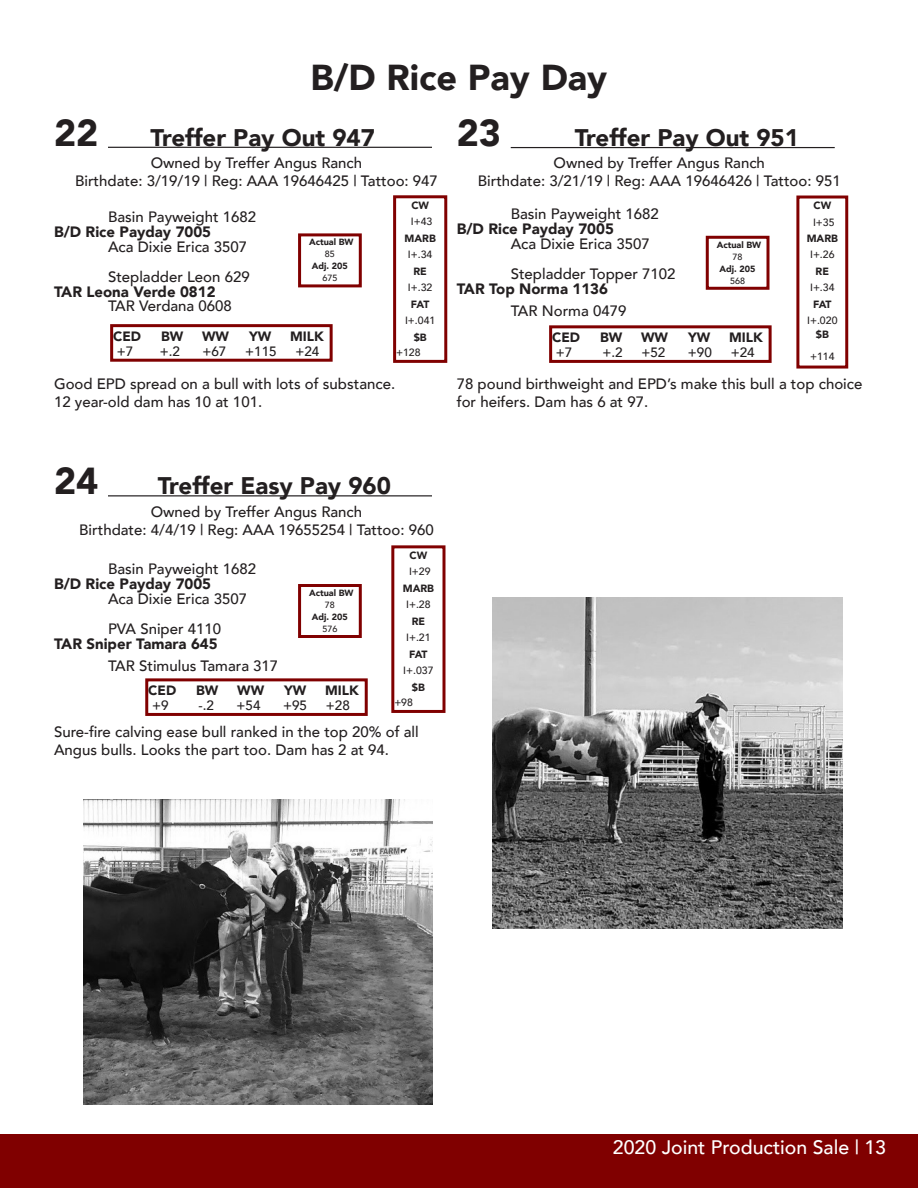
<style>
.page{position:relative;width:918px;height:1188px;background:#fff}
.page>*{position:absolute;margin:0;border:0;box-sizing:border-box;transform-origin:0 0}
.t1{font:900 37.5px "Avenir";color:#231f20}
.t2{font:900 36px "Avenir";color:#231f20}
.t3{font:900 24px "Avenir";color:#231f20}
.t4{font:500 19.5px "Avenir";color:#fff}
.t5{font:500 15px/18px "Avenir";color:#231f20}
.t6{font:900 15px "Avenir";color:#231f20}
.t7{font:500 13.5px "Avenir";color:#231f20}
.t8{font:900 13.5px "Avenir";color:#231f20}
.t9{font:500 10.5px "Avenir";color:#231f20}
.t10{font:900 10.5px "Avenir";color:#231f20}
.t11{font:900 9px "Avenir";color:#231f20}
.t12{font:500 9px "Avenir";color:#231f20}
</style>
<div class="page">
<div style="left:0;top:1134px;width:918px;height:54px;background:#800000"></div>
<hr style="left:108px;top:147px;width:324px;height:1px;background:#231f20">
<div style="left:110px;top:324px;width:223px;height:38px;border:3px solid #800000"></div>
<div style="left:393px;top:195px;width:54px;height:168px;border:3px solid #800000"></div>
<div style="left:298px;top:233px;width:64px;height:54px;border:3px solid #800000"></div>
<hr style="left:511px;top:147px;width:324px;height:1px;background:#231f20">
<div style="left:796px;top:196px;width:52px;height:173px;border:3px solid #800000"></div>
<div style="left:549px;top:325px;width:223px;height:38px;border:3px solid #800000"></div>
<div style="left:706px;top:236px;width:64px;height:54px;border:3px solid #800000"></div>
<img style="left:83px;top:800px;width:350px;height:304px">
<img style="left:492px;top:597px;width:350px;height:331px">
<hr style="left:108px;top:495px;width:324px;height:1px;background:#231f20">
<div style="left:145px;top:678px;width:223px;height:38px;border:3px solid #800000"></div>
<div style="left:298px;top:584px;width:64px;height:54px;border:3px solid #800000"></div>
<div style="left:391px;top:545px;width:55px;height:168px;border:3px solid #800000"></div>
<p class="t2" style="left:311px;top:47px;width:298px">B/D Rice Pay Day</p>
<p class="t1" style="left:54px;top:100px;width:46px">22</p>
<p class="t3" style="left:151px;top:117px;width:226px">Treffer Pay Out 947</p>
<p class="t5" style="left:151px;top:153px;width:213px">Owned by Treffer Angus Ranch</p>
<p class="t5" style="left:75px;top:171px;width:364px">Birthdate: 3/19/19 | Reg: AAA 19646425 | Tattoo: 947</p>
<p class="t5" style="left:108px;top:207px;width:150px">Basin Payweight 1682</p>
<p class="t6" style="left:54px;top:219px;width:159px">B/D Rice Payday 7005</p>
<p class="t5" style="left:108px;top:237px;width:141px">Aca Dixie Erica 3507</p>
<p class="t5" style="left:108px;top:267px;width:143px">Stepladder Leon 629</p>
<p class="t6" style="left:54px;top:279px;width:163px">TAR Leona Verde 0812</p>
<p class="t5" style="left:108px;top:295px;width:125px">TAR Verdana 0608</p>
<p class="t8" style="left:113px;top:324px;width:29px">CED</p>
<p class="t8" style="left:161px;top:324px;width:24px">BW</p>
<p class="t8" style="left:202px;top:324px;width:28px">WW</p>
<p class="t8" style="left:249px;top:324px;width:24px">YW</p>
<p class="t8" style="left:290px;top:324px;width:35px">MILK</p>
<p class="t7" style="left:117px;top:339px;width:18px">+7</p>
<p class="t7" style="left:160px;top:339px;width:22px">+.2</p>
<p class="t7" style="left:202px;top:339px;width:26px">+67</p>
<p class="t7" style="left:245px;top:339px;width:33px">+115</p>
<p class="t7" style="left:295px;top:339px;width:26px">+24</p>
<p class="t10" style="left:411px;top:196px;width:19px">CW</p>
<p class="t9" style="left:411px;top:213px;width:23px">I+43</p>
<p class="t10" style="left:405px;top:229px;width:33px">MARB</p>
<p class="t9" style="left:408px;top:246px;width:26px">I+.34</p>
<p class="t10" style="left:413px;top:262px;width:15px">RE</p>
<p class="t9" style="left:408px;top:279px;width:26px">I+.32</p>
<p class="t10" style="left:411px;top:295px;width:20px">FAT</p>
<p class="t9" style="left:405px;top:312px;width:32px">I+.041</p>
<p class="t10" style="left:414px;top:328px;width:15px">$B</p>
<p class="t9" style="left:396px;top:343px;width:26px">+128</p>
<p class="t11" style="left:309px;top:235px;width:46px">Actual BW</p>
<p class="t12" style="left:325px;top:246px;width:12px">85</p>
<p class="t11" style="left:312px;top:259px;width:37px">Adj. 205</p>
<p class="t12" style="left:322px;top:270px;width:17px">675</p>
<p class="t5" style="left:54px;top:374px;width:343px">Good EPD spread on a bull with lots of substance.</p>
<p class="t5" style="left:54px;top:392px;width:210px">12 year-old dam has 10 at 101.</p>
<p class="t1" style="left:457px;top:101px;width:46px">23</p>
<p class="t3" style="left:575px;top:117px;width:226px">Treffer Pay Out 951</p>
<p class="t5" style="left:554px;top:153px;width:213px">Owned by Treffer Angus Ranch</p>
<p class="t5" style="left:478px;top:171px;width:364px">Birthdate: 3/21/19 | Reg: AAA 19646426 | Tattoo: 951</p>
<p class="t5" style="left:511px;top:204px;width:150px">Basin Payweight 1682</p>
<p class="t6" style="left:457px;top:216px;width:159px">B/D Rice Payday 7005</p>
<p class="t5" style="left:511px;top:234px;width:141px">Aca Dixie Erica 3507</p>
<p class="t5" style="left:511px;top:264px;width:166px">Stepladder Topper 7102</p>
<p class="t6" style="left:457px;top:276px;width:153px">TAR Top Norma 1136</p>
<p class="t5" style="left:511px;top:301px;width:117px">TAR Norma 0479</p>
<p class="t10" style="left:813px;top:196px;width:19px">CW</p>
<p class="t9" style="left:813px;top:213px;width:23px">I+35</p>
<p class="t10" style="left:807px;top:229px;width:33px">MARB</p>
<p class="t9" style="left:810px;top:246px;width:26px">I+.26</p>
<p class="t10" style="left:816px;top:262px;width:15px">RE</p>
<p class="t9" style="left:810px;top:279px;width:26px">I+.34</p>
<p class="t10" style="left:813px;top:295px;width:20px">FAT</p>
<p class="t9" style="left:807px;top:312px;width:32px">I+.020</p>
<p class="t10" style="left:816px;top:325px;width:15px">$B</p>
<p class="t9" style="left:810px;top:347px;width:26px">+114</p>
<p class="t11" style="left:717px;top:237px;width:46px">Actual BW</p>
<p class="t12" style="left:733px;top:249px;width:12px">78</p>
<p class="t11" style="left:720px;top:261px;width:37px">Adj. 205</p>
<p class="t12" style="left:730px;top:273px;width:17px">568</p>
<p class="t8" style="left:552px;top:326px;width:29px">CED</p>
<p class="t8" style="left:600px;top:326px;width:24px">BW</p>
<p class="t8" style="left:641px;top:326px;width:28px">WW</p>
<p class="t8" style="left:688px;top:326px;width:24px">YW</p>
<p class="t8" style="left:729px;top:326px;width:35px">MILK</p>
<p class="t7" style="left:556px;top:340px;width:18px">+7</p>
<p class="t7" style="left:602px;top:340px;width:22px">+.2</p>
<p class="t7" style="left:641px;top:340px;width:26px">+52</p>
<p class="t7" style="left:688px;top:340px;width:26px">+90</p>
<p class="t7" style="left:731px;top:340px;width:26px">+24</p>
<p class="t5" style="left:457px;top:374px;width:407px">78 pound birthweight and EPD’s make this bull a top choice for heifers. Dam has 6 at 97.</p>
<p class="t1" style="left:54px;top:449px;width:46px">24</p>
<p class="t3" style="left:158px;top:465px;width:235px">Treffer Easy Pay 960</p>
<p class="t5" style="left:151px;top:502px;width:213px">Owned by Treffer Angus Ranch</p>
<p class="t5" style="left:79px;top:520px;width:356px">Birthdate: 4/4/19 | Reg: AAA 19655254 | Tattoo: 960</p>
<p class="t5" style="left:108px;top:559px;width:150px">Basin Payweight 1682</p>
<p class="t6" style="left:54px;top:571px;width:159px">B/D Rice Payday 7005</p>
<p class="t5" style="left:108px;top:589px;width:141px">Aca Dixie Erica 3507</p>
<p class="t5" style="left:108px;top:619px;width:115px">PVA Sniper 4110</p>
<p class="t6" style="left:54px;top:631px;width:165px">TAR Sniper Tamara 645</p>
<p class="t5" style="left:108px;top:656px;width:172px">TAR Stimulus Tamara 317</p>
<p class="t8" style="left:148px;top:679px;width:29px">CED</p>
<p class="t8" style="left:196px;top:679px;width:24px">BW</p>
<p class="t8" style="left:237px;top:679px;width:28px">WW</p>
<p class="t8" style="left:284px;top:679px;width:24px">YW</p>
<p class="t8" style="left:325px;top:679px;width:35px">MILK</p>
<p class="t7" style="left:152px;top:694px;width:18px">+9</p>
<p class="t7" style="left:199px;top:694px;width:17px">-.2</p>
<p class="t7" style="left:237px;top:694px;width:26px">+54</p>
<p class="t7" style="left:283px;top:694px;width:26px">+95</p>
<p class="t7" style="left:326px;top:694px;width:26px">+28</p>
<p class="t5" style="left:54px;top:722px;width:366px">Sure-fire calving ease bull ranked in the top 20% of all<br>Angus bulls. Looks the part too. Dam has 2 at 94.</p>
<p class="t10" style="left:410px;top:546px;width:19px">CW</p>
<p class="t9" style="left:409px;top:563px;width:23px">I+29</p>
<p class="t10" style="left:403px;top:579px;width:33px">MARB</p>
<p class="t9" style="left:406px;top:596px;width:26px">I+.28</p>
<p class="t10" style="left:412px;top:612px;width:15px">RE</p>
<p class="t9" style="left:406px;top:629px;width:26px">I+.21</p>
<p class="t10" style="left:409px;top:645px;width:20px">FAT</p>
<p class="t9" style="left:403px;top:662px;width:32px">I+.037</p>
<p class="t10" style="left:412px;top:678px;width:15px">$B</p>
<p class="t9" style="left:394px;top:693px;width:20px">+98</p>
<p class="t11" style="left:309px;top:585px;width:46px">Actual BW</p>
<p class="t12" style="left:325px;top:597px;width:12px">78</p>
<p class="t11" style="left:312px;top:609px;width:37px">Adj. 205</p>
<p class="t12" style="left:322px;top:621px;width:17px">576</p>
<h3 class="t4" style="left:613px;top:1130px;width:275px">2020 Joint Production Sale | 13</h3>
</div>
